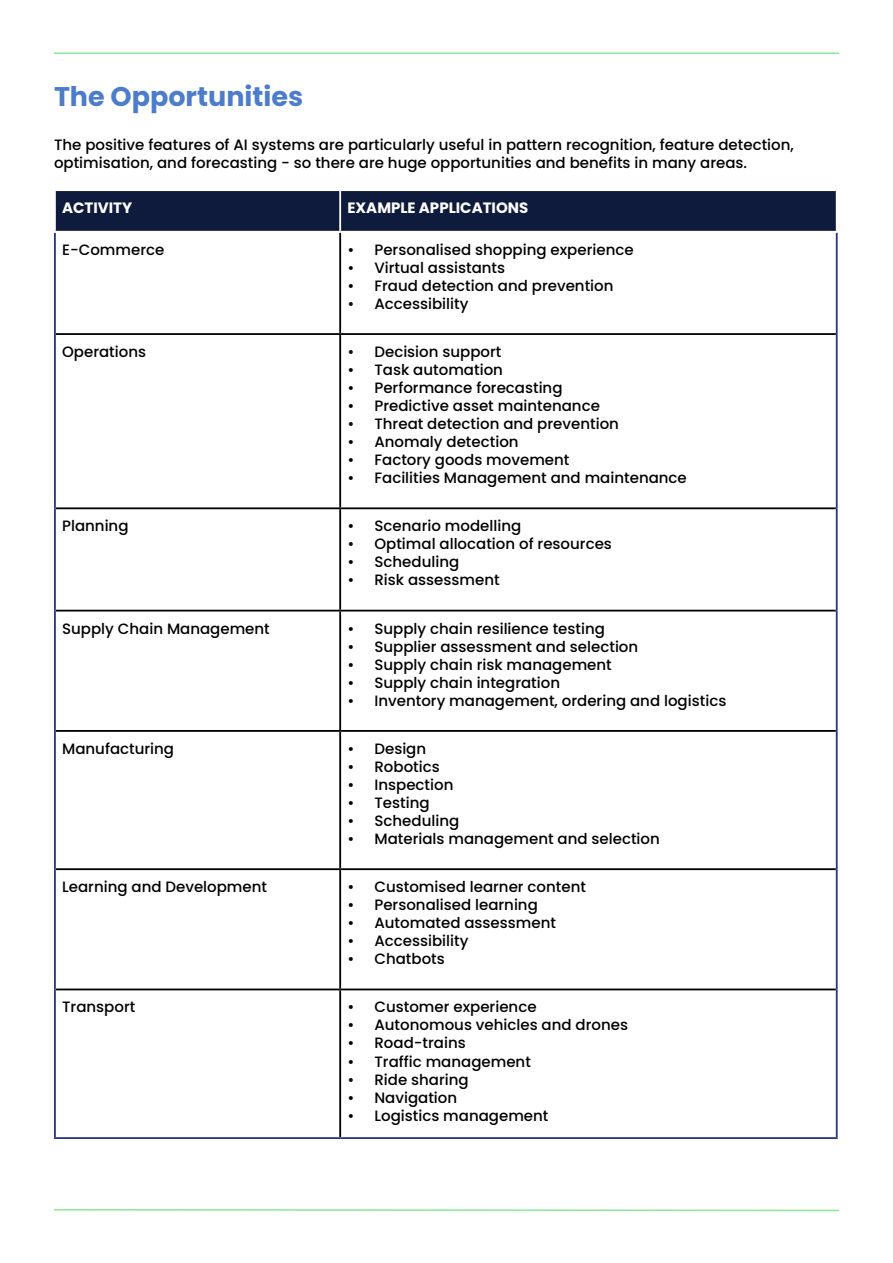
<style>
.page{position:relative;width:893px;height:1263px;background:#fff}
.page>*{position:absolute;margin:0;border:0;box-sizing:border-box;transform-origin:0 0}
.t1{font:700 27px "Poppins";color:#4c7cca}
.t2{font:500 15px/18px "Poppins";color:#000}
.t3{font:700 15px "Poppins";color:#fff}
</style>
<div class="page">
<div style="left:56px;top:191px;width:780px;height:40px;background:#0e1b3c"></div>
<hr style="left:339px;top:233px;width:2px;height:100px;background:#000">
<hr style="left:56px;top:333px;width:284px;height:2px;background:#000">
<hr style="left:340px;top:333px;width:496px;height:2px;background:#000">
<hr style="left:339px;top:335px;width:2px;height:172px;background:#000">
<hr style="left:56px;top:507px;width:284px;height:2px;background:#000">
<hr style="left:340px;top:507px;width:496px;height:2px;background:#000">
<hr style="left:339px;top:509px;width:2px;height:101px;background:#000">
<hr style="left:56px;top:610px;width:284px;height:1px;background:#000">
<hr style="left:340px;top:610px;width:496px;height:1px;background:#000">
<hr style="left:339px;top:611px;width:2px;height:119px;background:#000">
<hr style="left:56px;top:730px;width:284px;height:2px;background:#000">
<hr style="left:340px;top:730px;width:496px;height:2px;background:#000">
<hr style="left:339px;top:732px;width:2px;height:136px;background:#000">
<hr style="left:56px;top:868px;width:284px;height:2px;background:#000">
<hr style="left:340px;top:868px;width:496px;height:2px;background:#000">
<hr style="left:339px;top:870px;width:2px;height:118px;background:#000">
<hr style="left:56px;top:988px;width:284px;height:2px;background:#000">
<hr style="left:340px;top:988px;width:496px;height:2px;background:#000">
<hr style="left:339px;top:990px;width:2px;height:147px;background:#000">
<hr style="left:836px;top:233px;width:2px;height:101px;background:#283583">
<hr style="left:836px;top:334px;width:2px;height:174px;background:#283583">
<hr style="left:836px;top:508px;width:2px;height:103px;background:#283583">
<hr style="left:836px;top:611px;width:2px;height:120px;background:#283583">
<hr style="left:836px;top:731px;width:2px;height:138px;background:#283583">
<hr style="left:836px;top:869px;width:2px;height:120px;background:#283583">
<hr style="left:836px;top:989px;width:2px;height:148px;background:#283583">
<hr style="left:54px;top:1137px;width:286px;height:2px;background:#283583">
<hr style="left:340px;top:1137px;width:498px;height:2px;background:#283583">
<hr style="left:54px;top:233px;width:2px;height:101px;background:#283583">
<hr style="left:54px;top:334px;width:2px;height:174px;background:#283583">
<hr style="left:54px;top:508px;width:2px;height:103px;background:#283583">
<hr style="left:54px;top:611px;width:2px;height:120px;background:#283583">
<hr style="left:54px;top:731px;width:2px;height:138px;background:#283583">
<hr style="left:54px;top:869px;width:2px;height:120px;background:#283583">
<hr style="left:54px;top:989px;width:2px;height:148px;background:#283583">
<hr style="left:339px;top:191px;width:2px;height:40px;background:#fff">
<hr style="left:54px;top:53px;width:785px;height:1px;background:#8ae69b">
<svg style="left:54px;top:1209px;width:785px;height:3px"></svg>
<h1 class="t1" style="left:54px;top:81px;width:251px">The Opportunities</h1>
<p class="t2" style="left:54px;top:136px;width:741px">The positive features of AI systems are particularly useful in pattern recognition, feature detection, optimisation, and forecasting - so there are huge opportunities and benefits in many areas.</p>
<p class="t3" style="left:62px;top:199px;width:72px">ACTIVITY</p>
<p class="t3" style="left:347px;top:199px;width:182px">EXAMPLE APPLICATIONS</p>
<p class="t2" style="left:62px;top:241px;width:104px">E-Commerce</p>
<p class="t2" style="left:347px;top:241px;width:288px">• Personalised shopping experience</p>
<p class="t2" style="left:347px;top:259px;width:159px">• Virtual assistants</p>
<p class="t2" style="left:347px;top:277px;width:268px">• Fraud detection and prevention</p>
<p class="t2" style="left:347px;top:295px;width:123px">• Accessibility</p>
<p class="t2" style="left:62px;top:343px;width:85px">Operations</p>
<p class="t2" style="left:347px;top:343px;width:156px">• Decision support</p>
<p class="t2" style="left:347px;top:361px;width:157px">• Task automation</p>
<p class="t2" style="left:347px;top:379px;width:217px">• Performance forecasting</p>
<p class="t2" style="left:347px;top:397px;width:254px">• Predictive asset maintenance</p>
<p class="t2" style="left:347px;top:415px;width:273px">• Threat detection and prevention</p>
<p class="t2" style="left:347px;top:433px;width:173px">• Anomaly detection</p>
<p class="t2" style="left:347px;top:451px;width:224px">• Factory goods movement</p>
<p class="t2" style="left:347px;top:469px;width:341px">• Facilities Management and maintenance</p>
<p class="t2" style="left:62px;top:517px;width:68px">Planning</p>
<p class="t2" style="left:347px;top:517px;width:175px">• Scenario modelling</p>
<p class="t2" style="left:347px;top:535px;width:266px">• Optimal allocation of resources</p>
<p class="t2" style="left:347px;top:553px;width:113px">• Scheduling</p>
<p class="t2" style="left:347px;top:571px;width:154px">• Risk assessment</p>
<p class="t2" style="left:62px;top:620px;width:209px">Supply Chain Management</p>
<p class="t2" style="left:347px;top:620px;width:259px">• Supply chain resilience testing</p>
<p class="t2" style="left:347px;top:638px;width:292px">• Supplier assessment and selection</p>
<p class="t2" style="left:347px;top:656px;width:266px">• Supply chain risk management</p>
<p class="t2" style="left:347px;top:674px;width:214px">• Supply chain integration</p>
<p class="t2" style="left:347px;top:692px;width:380px">• Inventory management, ordering and logistics</p>
<p class="t2" style="left:62px;top:740px;width:113px">Manufacturing</p>
<p class="t2" style="left:347px;top:740px;width:80px">• Design</p>
<p class="t2" style="left:347px;top:758px;width:94px">• Robotics</p>
<p class="t2" style="left:347px;top:776px;width:107px">• Inspection</p>
<p class="t2" style="left:347px;top:794px;width:84px">• Testing</p>
<p class="t2" style="left:347px;top:812px;width:113px">• Scheduling</p>
<p class="t2" style="left:347px;top:830px;width:314px">• Materials management and selection</p>
<p class="t2" style="left:62px;top:878px;width:206px">Learning and Development</p>
<p class="t2" style="left:347px;top:878px;width:240px">• Customised learner content</p>
<p class="t2" style="left:347px;top:896px;width:192px">• Personalised learning</p>
<p class="t2" style="left:347px;top:914px;width:210px">• Automated assessment</p>
<p class="t2" style="left:347px;top:932px;width:123px">• Accessibility</p>
<p class="t2" style="left:347px;top:950px;width:99px">• Chatbots</p>
<p class="t2" style="left:62px;top:998px;width:75px">Transport</p>
<p class="t2" style="left:347px;top:998px;width:191px">• Customer experience</p>
<p class="t2" style="left:347px;top:1016px;width:282px">• Autonomous vehicles and drones</p>
<p class="t2" style="left:347px;top:1034px;width:120px">• Road-trains</p>
<p class="t2" style="left:347px;top:1052px;width:185px">• Traffic management</p>
<p class="t2" style="left:347px;top:1070px;width:123px">• Ride sharing</p>
<p class="t2" style="left:347px;top:1088px;width:111px">• Navigation</p>
<p class="t2" style="left:347px;top:1106px;width:203px">• Logistics management</p>
</div>
